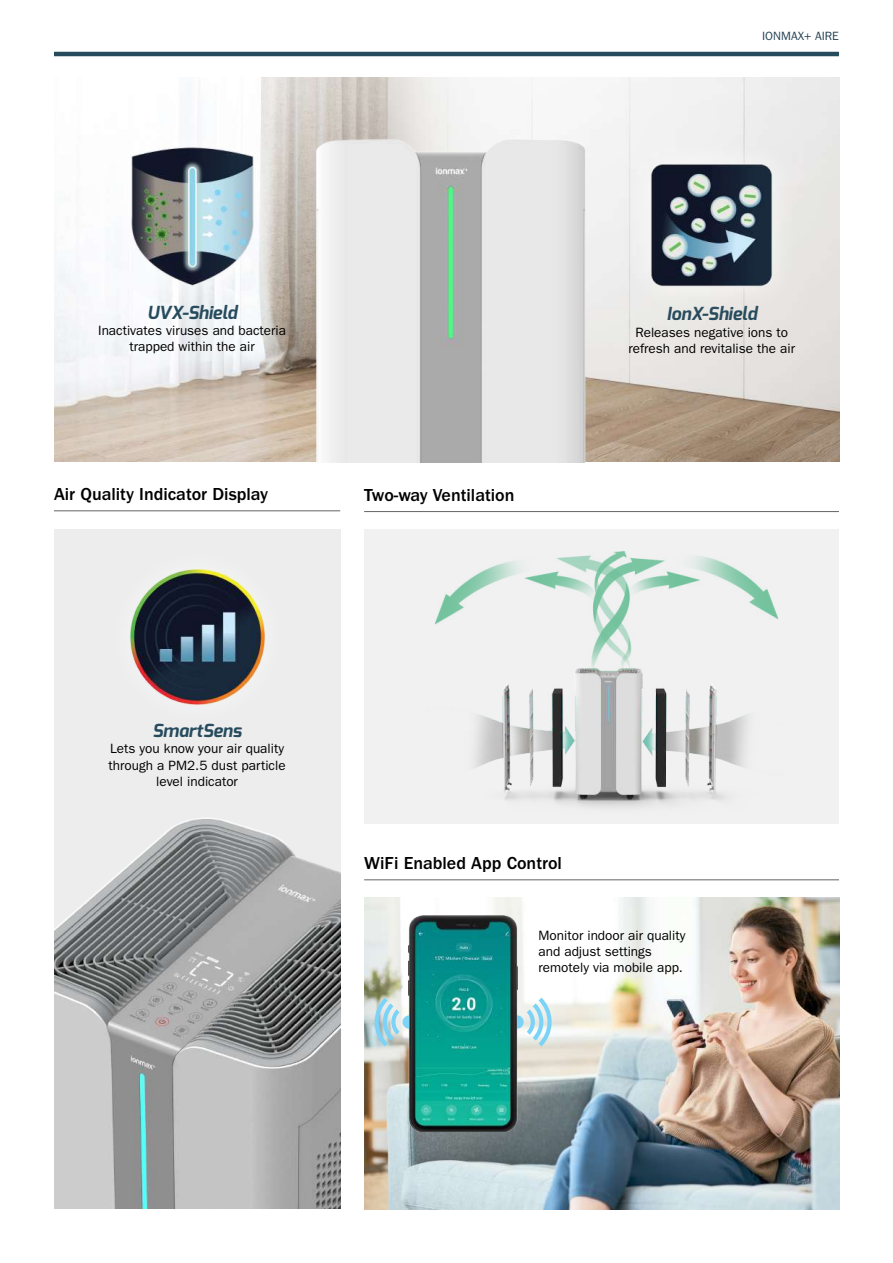
<style>
.page{position:relative;width:893px;height:1263px;background:#fff}
.page>*{position:absolute;margin:0;border:0;box-sizing:border-box;transform-origin:0 0}
.t1{font:500 18px "ITC Franklin Gothic Std";color:#000}
.t2{font:italic 700 18px "Exo";color:#264b5d}
.t3{font:13.5px/16.2px "ITC Franklin Gothic Std";color:#000;text-align:center}
.t4{font:12px "ITC Franklin Gothic Std";color:#244153}
</style>
<div class="page">
<img style="left:54px;top:77px;width:785px;height:384px">
<img style="left:280px;top:139px;width:333px;height:324px">
<hr style="left:54px;top:52px;width:785px;height:4px;background:#264b5d">
<hr style="left:54px;top:510px;width:286px;height:1px;background:#636466">
<hr style="left:364px;top:511px;width:475px;height:1px;background:#636466">
<hr style="left:364px;top:879px;width:475px;height:1px;background:#636466">
<div style="left:54px;top:529px;width:286px;height:680px;background:#ededee"></div>
<img style="left:54px;top:818px;width:286px;height:391px">
<div style="left:364px;top:529px;width:475px;height:294px;background:#f1f1f2"></div>
<img style="left:434px;top:551px;width:345px;height:257px">
<img style="left:364px;top:898px;width:475px;height:311px">
<img style="left:409px;top:915px;width:108px;height:217px">
<svg style="left:375px;top:997px;width:34px;height:49px;background:#bbdae2"></svg>
<svg style="left:517px;top:997px;width:35px;height:49px"></svg>
<img style="left:614px;top:128px;width:195px;height:195px">
<img style="left:94px;top:110px;width:196px;height:212px">
<img style="left:130px;top:569px;width:135px;height:136px">
<p class="t4" style="left:762px;top:29px;width:78px">IONMAX+ AIRE</p>
<h1 class="t2" style="left:147px;top:301px;width:91px">UVX-Shield</h1>
<p class="t3" style="left:98px;top:322px;width:189px">Inactivates viruses and bacteria trapped within the air</p>
<h1 class="t1" style="left:54px;top:484px;width:216px">Air Quality Indicator Display</h1>
<h1 class="t1" style="left:364px;top:485px;width:152px">Two-way Ventilation</h1>
<h1 class="t2" style="left:667px;top:302px;width:92px">IonX-Shield</h1>
<p class="t3" style="left:628px;top:324px;width:168px">Releases negative ions to refresh and revitalise the air</p>
<h1 class="t2" style="left:153px;top:719px;width:91px">SmartSens</h1>
<p class="t3" style="left:109px;top:741px;width:178px">Lets you know your air quality through a PM2.5 dust particle level indicator</p>
<h1 class="t1" style="left:364px;top:853px;width:199px">WiFi Enabled App Control</h1>
<p class="t3" style="left:539px;top:927px;width:148px;text-align:left">Monitor indoor air quality and adjust settings remotely via mobile app.</p>
</div>
